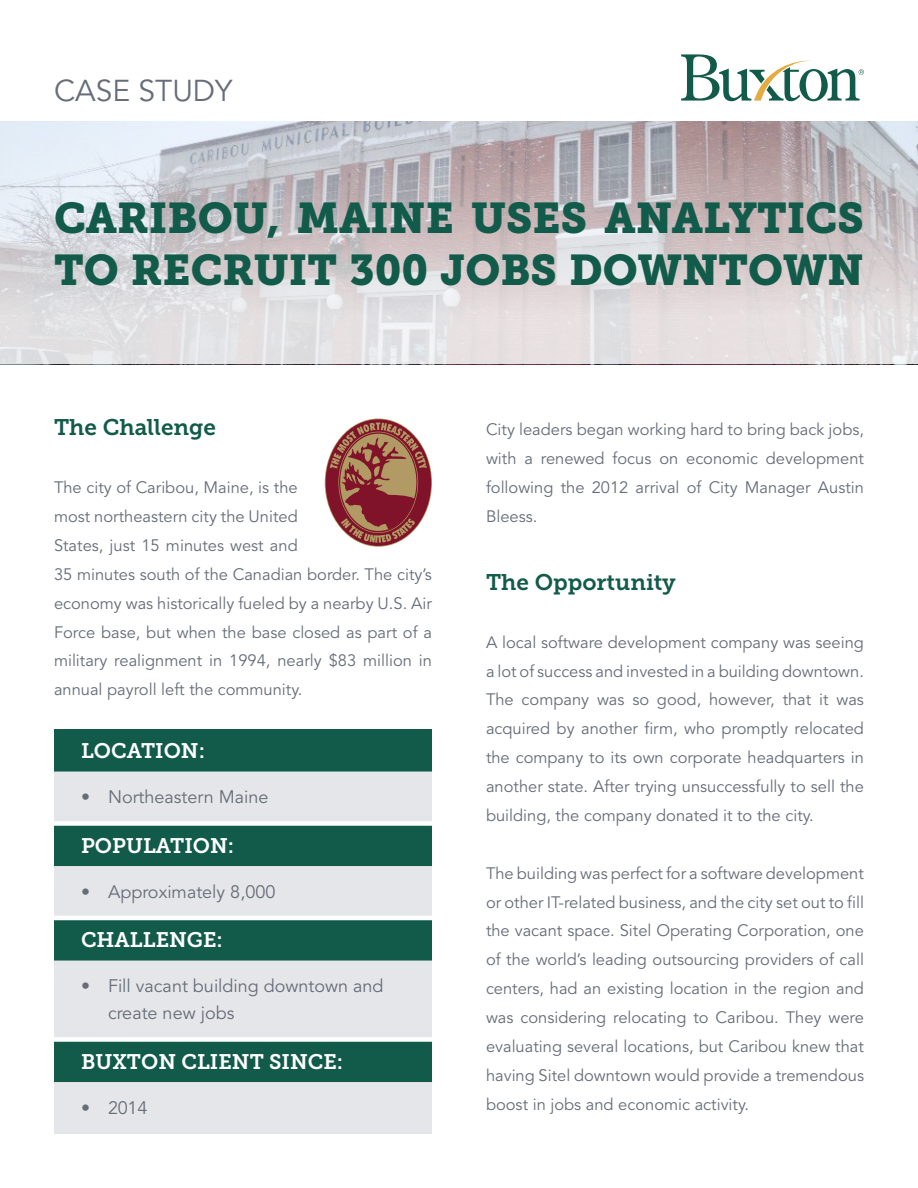
<style>
.page{position:relative;width:918px;height:1188px;background:#fff}
.page>*{position:absolute;margin:0;border:0;box-sizing:border-box;transform-origin:0 0}
.t1{font:42.75px/51.3px "Museo Slab 900";color:#125b4a}
.t2{font:30px "Avenir";color:#666d78}
.t3{font:22.5px "Museo Slab 700";color:#125b4a}
.t4{font:21px "Museo Slab 700";color:#fff}
.t5{font:18px/27px "Avenir";color:#666d78}
.t6{font:16.5px/28.8px "Avenir";color:#666d78;text-align:justify}
</style>
<div class="page">
<div style="left:326px;top:419px;width:105px;height:127px;background:#80132a;border-radius:50%"></div>
<svg style="left:330px;top:423px;width:97px;height:120px"></svg>
<svg style="left:0;top:122px;width:918px;height:242px;background:#d2cdd0"></svg>
<svg style="left:681px;top:54px;width:183px;height:47px"></svg>
<div style="left:54px;top:729px;width:378px;height:43px;background:#125b4a"></div>
<svg style="left:54px;top:772px;width:378px;height:362px;background:#9bb5b1"></svg>
<div style="left:54px;top:821px;width:378px;height:5px;background:#fff"></div>
<hr style="left:54px;top:916px;width:378px;height:4px;background:#fff">
<div style="left:54px;top:1037px;width:378px;height:5px;background:#fff"></div>
<h2 class="t2" style="left:54px;top:73px;width:180px">CASE STUDY</h2>
<h1 class="t1" style="left:54px;top:193px;width:811px">CARIBOU, MAINE USES ANALYTICS<br>TO RECRUIT 300 JOBS DOWNTOWN</h1>
<h3 class="t3" style="left:54px;top:415px;width:164px">The Challenge</h3>
<p class="t6" style="left:54px;top:473px;width:380px;text-align:left">The city of Caribou, Maine, is the<br>most northeastern city the United<br>States, just 15 minutes west and<br>35 minutes south of the Canadian border. The city’s economy was historically fueled by a nearby U.S. Air Force base, but when the base closed as part of a military realignment in 1994, nearly $83 million in annual payroll left the community.</p>
<p class="t4" style="left:81px;top:739px;width:126px">LOCATION:</p>
<p class="t5" style="left:81px;top:784px;width:189px">• Northeastern Maine</p>
<p class="t4" style="left:81px;top:834px;width:155px">POPULATION:</p>
<p class="t5" style="left:81px;top:878px;width:196px">• Approximately 8,000</p>
<p class="t4" style="left:81px;top:928px;width:143px">CHALLENGE:</p>
<p class="t5" style="left:108px;top:973px;width:277px;text-indent:-27px">• Fill vacant building downtown and create new jobs</p>
<p class="t4" style="left:81px;top:1050px;width:264px">BUXTON CLIENT SINCE:</p>
<p class="t5" style="left:81px;top:1094px;width:68px">• 2014</p>
<p class="t6" style="left:486px;top:415px;width:380px">City leaders began working hard to bring back jobs, with a renewed focus on economic development following the 2012 arrival of City Manager Austin Bleess.</p>
<h3 class="t3" style="left:486px;top:569px;width:191px">The Opportunity</h3>
<p class="t6" style="left:486px;top:628px;width:380px">A local software development company was seeing a lot of success and invested in a building downtown.<br>The company was so good, however, that it was acquired by another firm, who promptly relocated the company to its own corporate headquarters in another state. After trying unsuccessfully to sell the building, the company donated it to the city.</p>
<p class="t6" style="left:486px;top:859px;width:380px">The building was perfect for a software development or other IT-related business, and the city set out to fill the vacant space. Sitel Operating Corporation, one of the world’s leading outsourcing providers of call centers, had an existing location in the region and was considering relocating to Caribou. They were evaluating several locations, but Caribou knew that having Sitel downtown would provide a tremendous boost in jobs and economic activity.</p>
</div>
